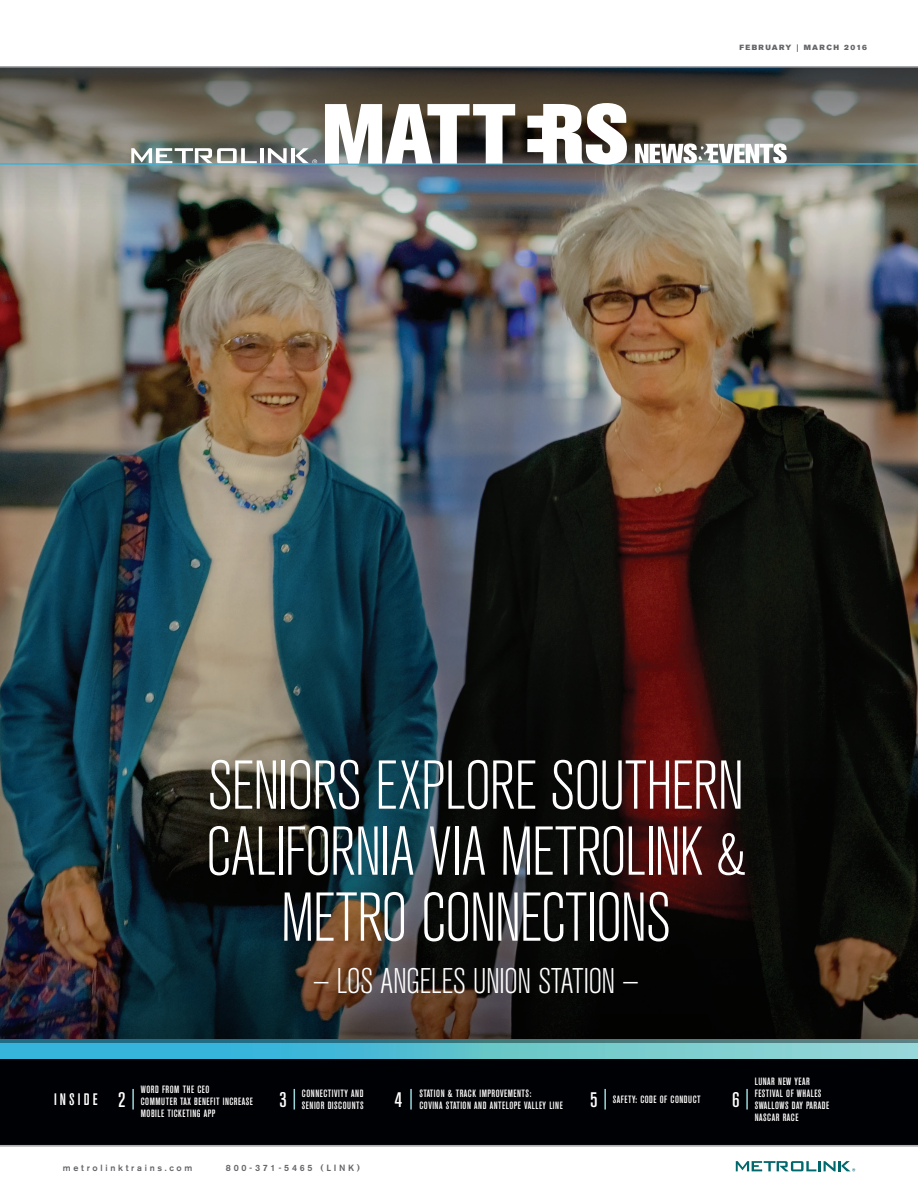
<style>
.page{position:relative;width:918px;height:1188px;background:#fff}
.page>*{position:absolute;margin:0;border:0;box-sizing:border-box;transform-origin:0 0}
.t1{font:300 condensed 68.4px/66px "Akzidenz Grotesk BE";letter-spacing:-.025em;color:#fff;text-align:center}
.t2{font:300 condensed 35.4px "Akzidenz Grotesk BE";letter-spacing:-.025em;color:#fff}
.t3{font:500 condensed 21px "Akzidenz Grotesk BE";color:#fff}
.t4{font:500 condensed 16.5px "Akzidenz Grotesk BE";letter-spacing:.19em;color:#fff}
.t5{font:500 condensed 10.5px/12px "Akzidenz Grotesk BE";letter-spacing:.05em;color:#fff}
.t6{font:500 9px "Akzidenz Grotesk BE";letter-spacing:.3em;color:#646569}
.t7{font:7.5px "Akzidenz Grotesk BE Super";letter-spacing:.19em;color:#646569}
.s1{font-size:21px}
</style>
<div class="page">
<img style="left:0;top:214px;width:918px;height:373px">
<img style="left:0;top:68px;width:918px;height:146px">
<svg style="left:131px;top:148px;width:126px;height:15px"></svg>
<hr style="left:260px;top:148px;width:4px;height:16px;background:#fff">
<svg style="left:268px;top:148px;width:19px;height:15px"></svg>
<hr style="left:291px;top:148px;width:3px;height:16px;background:#fff">
<svg style="left:295px;top:148px;width:22px;height:15px"></svg>
<svg style="left:635px;top:144px;width:152px;height:19px"></svg>
<hr style="left:0;top:163px;width:918px;height:2px;background:#37b4dc">
<svg style="left:527px;top:103px;width:100px;height:62px"></svg>
<svg style="left:325px;top:104px;width:190px;height:60px"></svg>
<svg style="left:736px;top:1161px;width:119px;height:10px"></svg>
<div style="left:0;top:1042px;width:918px;height:104px;background:#000104"></div>
<hr style="left:132px;top:1089px;width:2px;height:21px;background:#99d7db">
<hr style="left:410px;top:1089px;width:2px;height:21px;background:#99d7db">
<hr style="left:604px;top:1089px;width:2px;height:21px;background:#99d7db">
<svg style="left:294px;top:1089px;width:1px;height:21px"></svg>
<svg style="left:0;top:1042px;width:918px;height:16px;background:#5bbdcf"></svg>
<hr style="left:746px;top:1089px;width:2px;height:21px;background:#99d7db">
<hr style="left:0;top:66px;width:918px;height:2px;background:#aeafb3">
<hr style="left:0;top:1145px;width:918px;height:1px;background:#aeafb3">
<svg style="left:0;top:587px;width:918px;height:455px;background:#212526"></svg>
<p class="t7" style="left:739px;top:43px;width:129px">FEBRUARY | MARCH 2016</p>
<p class="t1" style="left:206px;top:754px;width:542px">SENIORS EXPLORE SOUTHERN<br>CALIFORNIA VIA METROLINK &amp;<br>METRO CONNECTIONS</p>
<p class="t2" style="left:313px;top:962px;width:328px">— LOS ANGELES UNION STATION —</p>
<p class="t5" style="left:279px;top:1088px;width:86px;text-align:right">CONNECTIVITY AND<br><sup>3</sup> SENIOR DISCOUNTS</p>
<p class="t5" style="left:755px;top:1076px;width:76px">LUNAR NEW YEAR<br>FESTIVAL OF WHALES<br>SWALLOWS DAY PARADE<br>NASCAR RACE</p>
<p class="t4" style="left:54px;top:1090px;width:73px">INSIDE <span class="s1">2</span></p>
<p class="t5" style="left:141px;top:1083px;width:114px">WORD FROM THE CEO<br>COMMUTER TAX BENEFIT INCREASE<br>MOBILE TICKETING APP</p>
<p class="t5" style="left:419px;top:1088px;width:145px;text-indent:-25px"><span class="s1">4</span> STATION &amp; TRACK IMPROVEMENTS:<br>COVINA STATION AND ANTELOPE VALLEY LINE</p>
<p class="t5" style="left:590px;top:1093px;width:112px"><span class="s1">5</span> SAFETY: CODE OF CONDUCT</p>
<p class="t3" style="left:732px;top:1088px;width:9px">6</p>
<p class="t6" style="left:63px;top:1163px;width:131px">metrolinktrains.com</p>
<p class="t6" style="left:226px;top:1163px;width:136px">800-371-5465 (LINK)</p>
</div>
